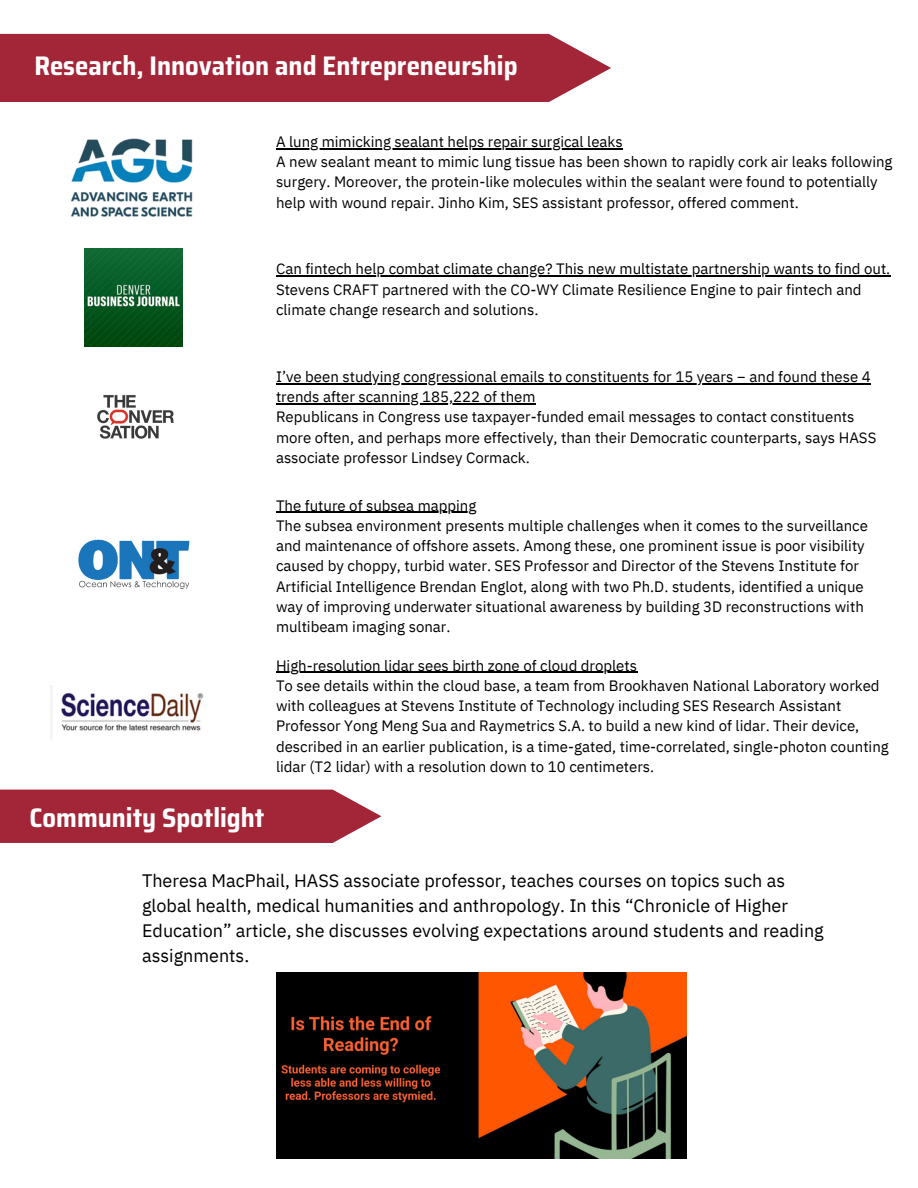
<style>
.page{position:relative;width:918px;height:1188px;background:#fff}
.page>*{position:absolute;margin:0;border:0;box-sizing:border-box;transform-origin:0 0}
.t1{font:700 semi-condensed 26.85px "Saira";color:#fff}
.t2{font:18px/24.8px "IBM Plex Sans";color:#000}
.t3{font:15px/20.2px "IBM Plex Sans";color:#000}
</style>
<div class="page">
<div style="left:0;top:34px;width:611px;height:68px;background:#a32638"></div>
<hr style="left:276px;top:148px;width:347px;height:1px;background:#000">
<img style="left:70px;top:138px;width:123px;height:79px">
<hr style="left:276px;top:275px;width:614px;height:2px;background:#000">
<hr style="left:276px;top:383px;width:595px;height:1px;background:#000">
<hr style="left:276px;top:403px;width:260px;height:1px;background:#000">
<hr style="left:276px;top:512px;width:200px;height:1px;background:#000">
<img style="left:84px;top:248px;width:98px;height:98px">
<img style="left:97px;top:395px;width:77px;height:44px">
<img style="left:78px;top:539px;width:112px;height:50px">
<img style="left:51px;top:686px;width:153px;height:53px">
<hr style="left:276px;top:672px;width:361px;height:1px;background:#000">
<div style="left:0;top:790px;width:381px;height:53px;background:#a32638"></div>
<img style="left:276px;top:973px;width:411px;height:185px">
<h1 class="t1" style="left:34px;top:45px;width:485px">Research, Innovation and Entrepreneurship</h1>
<p class="t3" style="left:276px;top:131px;width:348px">A lung mimicking sealant helps repair surgical leaks</p>
<p class="t3" style="left:276px;top:151px;width:618px">A new sealant meant to mimic lung tissue has been shown to rapidly cork air leaks following surgery. Moreover, the protein-like molecules within the sealant were found to potentially help with wound repair. Jinho Kim, SES assistant professor, offered comment.</p>
<p class="t3" style="left:276px;top:259px;width:616px">Can fintech help combat climate change? This new multistate partnership wants to find out.</p>
<p class="t3" style="left:276px;top:279px;width:587px">Stevens CRAFT partnered with the CO-WY Climate Resilience Engine to pair fintech and climate change research and solutions.</p>
<p class="t3" style="left:276px;top:366px;width:596px">I’ve been studying congressional emails to constituents for 15 years − and found these 4</p>
<p class="t3" style="left:276px;top:386px;width:580px">trends after scanning 185,222 of them<br>Republicans in Congress use taxpayer-funded email messages to contact constituents</p>
<p class="t3" style="left:276px;top:427px;width:602px">more often, and perhaps more effectively, than their Democratic counterparts, says HASS associate professor Lindsey Cormack.</p>
<p class="t3" style="left:276px;top:495px;width:202px">The future of subsea mapping</p>
<p class="t3" style="left:276px;top:515px;width:594px">The subsea environment presents multiple challenges when it comes to the surveillance and maintenance of offshore assets. Among these, one prominent issue is poor visibility caused by choppy, turbid water. SES Professor and Director of the Stevens Institute for Artificial Intelligence Brendan Englot, along with two Ph.D. students, identified a unique way of improving underwater situational awareness by building 3D reconstructions with multibeam imaging sonar.</p>
<p class="t3" style="left:276px;top:655px;width:363px">High-resolution lidar sees birth zone of cloud droplets</p>
<h1 class="t3" style="left:276px;top:675px;width:614px">To see details within the cloud base, a team from Brookhaven National Laboratory worked with colleagues at Stevens Institute of Technology including SES Research Assistant Professor Yong Meng Sua and Raymetrics S.A. to build a new kind of lidar. Their device, described in an earlier publication, is a time-gated, time-correlated, single-photon counting lidar (T2 lidar) with a resolution down to 10 centimeters.</h1>
<p class="t1" style="left:30px;top:797px;width:236px">Community Spotlight</p>
<p class="t2" style="left:142px;top:868px;width:683px">Theresa MacPhail, HASS associate professor, teaches courses on topics such as global health, medical humanities and anthropology. In this “Chronicle of Higher Education” article, she discusses evolving expectations around students and reading assignments.</p>
</div>
